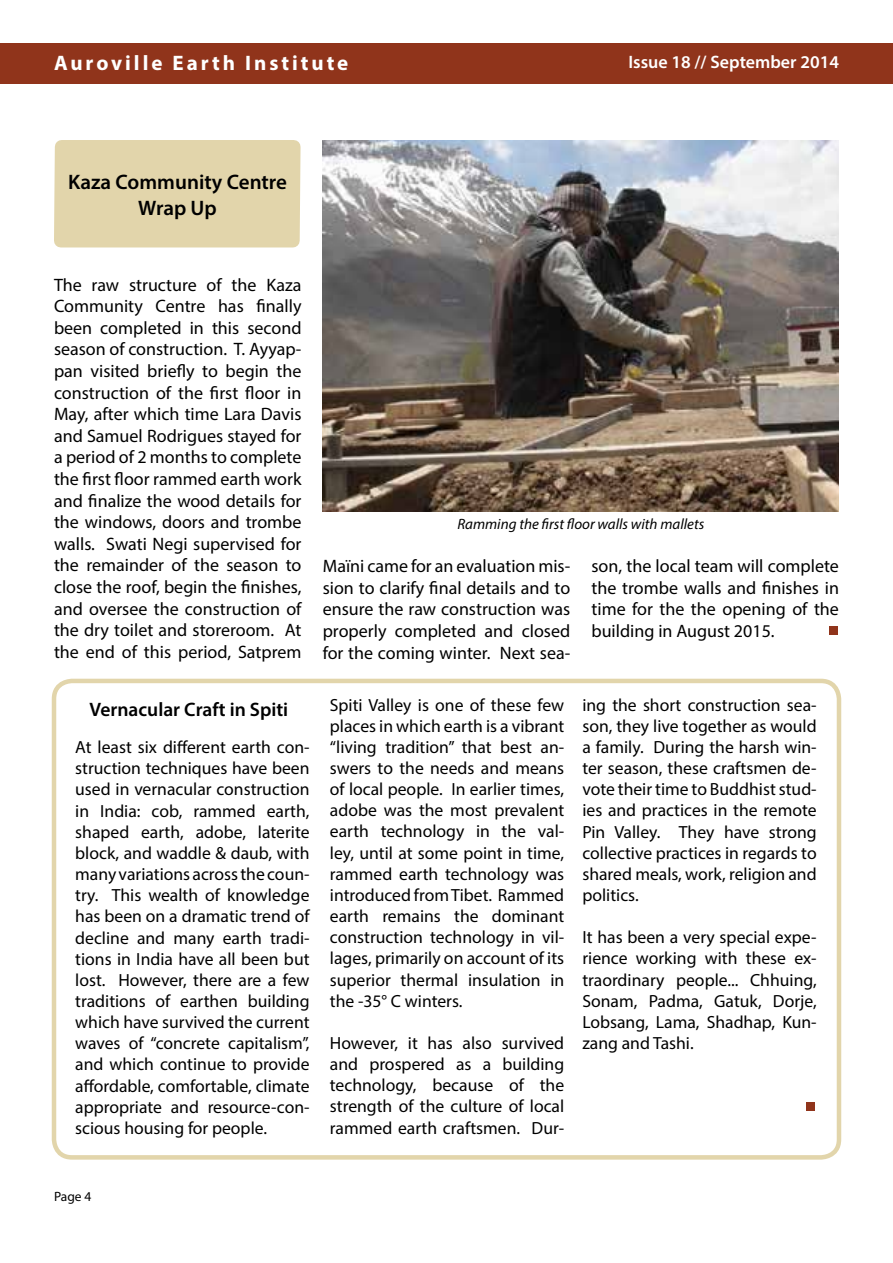
<style>
.page{position:relative;width:893px;height:1263px;background:#fff}
.page>*{position:absolute;margin:0;border:0;box-sizing:border-box;transform-origin:0 0}
.t1{font:600 21px/25.2px "Myriad Pro";color:#000;text-align:center}
.t2{font:700 21px "Myriad Pro";letter-spacing:.14em;color:#fff}
.t3{font:600 19.5px "Myriad Pro";color:#000}
.t4{font:18px/21.6px "Myriad Pro";color:#000;text-align:justify}
.t5{font:600 18px "Myriad Pro";color:#fff}
.t6{font:17.7px/21.1px "Myriad Pro";color:#000;text-align:justify}
.t7{font:italic 15px "Myriad Pro";color:#000}
.t8{font:13.5px "Myriad Pro";color:#000}
</style>
<div class="page">
<div style="left:0;top:43px;width:893px;height:41px;background:#90341b"></div>
<div style="left:807px;top:1102px;width:8px;height:9px;background:#90341b"></div>
<div style="left:54px;top:140px;width:247px;height:108px;background:#e2d5ab"></div>
<img style="left:323px;top:141px;width:516px;height:370px">
<div style="left:829px;top:626px;width:8px;height:9px;background:#90341b"></div>
<div style="left:52px;top:679px;width:789px;height:480px;border:4px solid #e2d5ab;border-radius:18px"></div>
<p class="t2" style="left:54px;top:49px;width:296px">Auroville Earth Institute</p>
<p class="t1" style="left:68px;top:169px;width:220px">Kaza Community Centre<br>Wrap Up</p>
<p class="t5" style="left:628px;top:50px;width:212px">Issue 18 // September 2014</p>
<p class="t4" style="left:54px;top:274px;width:249px">The raw structure of the Kaza Community Centre has finally been completed in this second season of construction. T. Ayyap&shy;pan visited briefly to begin the construction of the first floor in May, after which time Lara Davis and Samuel Rodrigues stayed for a period of 2 months to complete the first floor rammed earth work and finalize the wood details for the windows, doors and trombe walls. Swati Negi supervised for the remainder of the season to close the roof, begin the finishes, and oversee the construction of the dry toilet and storeroom. At the end of this period, Satprem</p>
<p class="t7" style="left:457px;top:515px;width:248px">Ramming the first floor walls with mallets</p>
<p class="t4" style="left:323px;top:555px;width:249px">Maïni came for an evaluation mis&shy;sion to clarify final details and to ensure the raw construction was properly completed and closed for the coming winter. Next sea-</p>
<p class="t4" style="left:591px;top:555px;width:249px">son, the local team will complete the trombe walls and finishes in time for the the opening of the building in August 2015.</p>
<p class="t3" style="left:90px;top:697px;width:200px">Vernacular Craft in Spiti</p>
<p class="t6" style="left:75px;top:736px;width:236px">At least six different earth con&shy;struction techniques have been used in vernacular construction in India: cob, rammed earth, shaped earth, adobe, laterite block, and waddle &amp; daub, with many variations across the coun&shy;try. This wealth of knowledge has been on a dramatic trend of decline and many earth tradi&shy;tions in India have all been but lost. However, there are a few traditions of earthen building which have survived the current waves of “concrete capitalism”, and which continue to provide affordable, comfortable, climate appropriate and resource-con&shy;scious housing for people.</p>
<p class="t6" style="left:330px;top:694px;width:236px">Spiti Valley is one of these few places in which earth is a vibrant “living tradition” that best an&shy;swers to the needs and means of local people. In earlier times, adobe was the most prevalent earth technology in the val&shy;ley, until at some point in time, rammed earth technology was introduced from Tibet. Rammed earth remains the dominant construction technology in vil&shy;lages, primarily on account of its superior thermal insulation in the -35° C winters.</p>
<p class="t6" style="left:330px;top:1032px;width:236px">However, it has also survived and prospered as a building technology, because of the strength of the culture of local rammed earth craftsmen. Dur-</p>
<p class="t6" style="left:582px;top:694px;width:236px">ing the short construction sea&shy;son, they live together as would a family. During the harsh win&shy;ter season, these craftsmen de&shy;vote their time to Buddhist stud&shy;ies and practices in the remote Pin Valley. They have strong collective practices in regards to shared meals, work, religion and politics.</p>
<p class="t6" style="left:582px;top:926px;width:236px">It has been a very special expe&shy;rience working with these ex&shy;traordinary people... Chhuing, Sonam, Padma, Gatuk, Dorje, Lobsang, Lama, Shadhap, Kun&shy;zang and Tashi.</p>
<p class="t8" style="left:54px;top:1188px;width:39px">Page 4</p>
</div>
